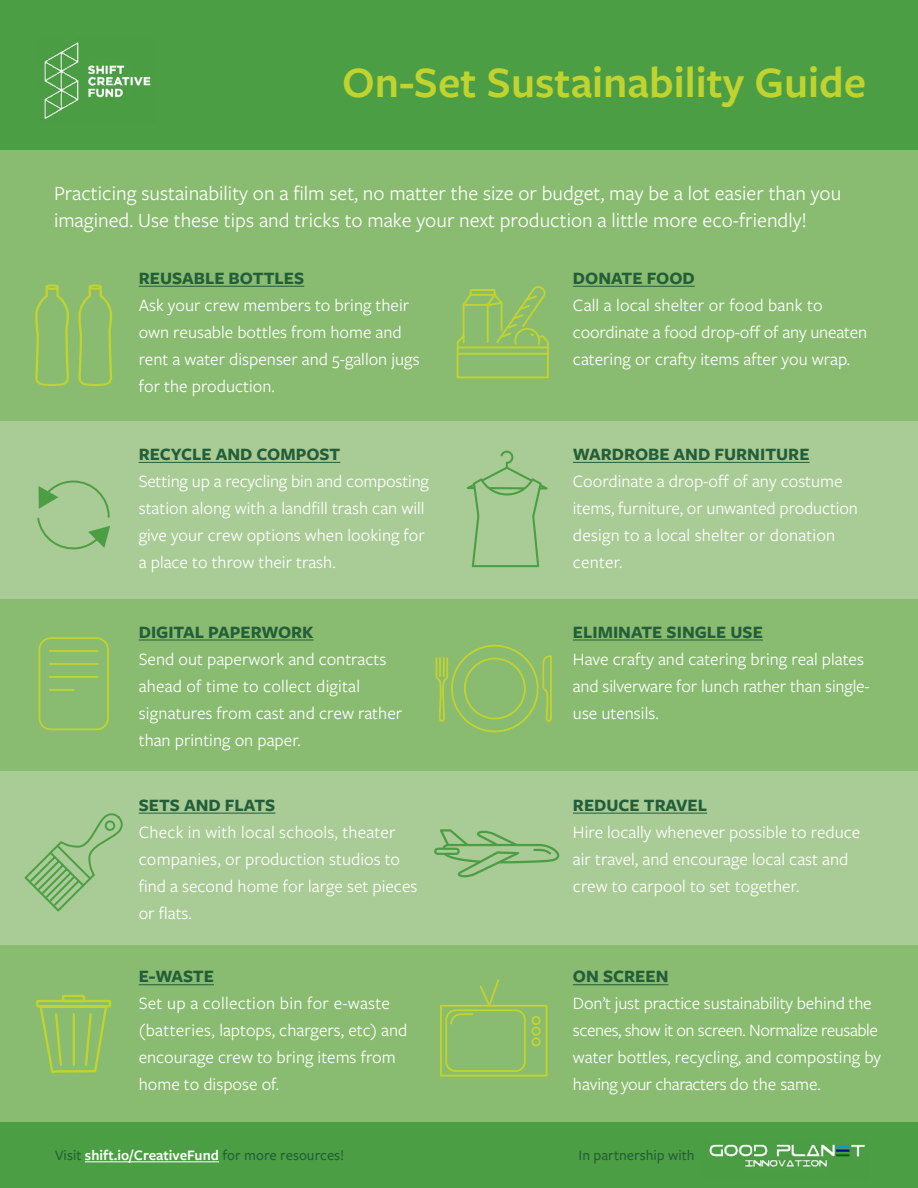
<style>
.page{position:relative;width:918px;height:1188px;background:#fff}
.page>*{position:absolute;margin:0;border:0;box-sizing:border-box;transform-origin:0 0}
.t1{font:600 45px "Freight Sans Pro";color:#c1d32f}
.t2{font:21px/27px "Freight Sans Pro";color:#fff}
.t3{font:18px/27px "Freight Sans Pro";color:#fff}
.t4{font:700 18px "Freight Sans Pro";color:#235e39}
.t5{font:500 15px "Freight Sans Pro";color:#235e39}
.s1{font-weight:600;color:#fff}
</style>
<div class="page">
<div style="left:0;top:1122px;width:918px;height:66px;background:#4c9e45"></div>
<div style="left:0;top:0;width:918px;height:150px;background:#4c9e45"></div>
<hr style="left:85px;top:1162px;width:134px;height:1px;background:#fff">
<div style="left:0;top:150px;width:918px;height:271px;background:#89bb71"></div>
<div style="left:0;top:598px;width:918px;height:174px;background:#89bb71"></div>
<div style="left:0;top:944px;width:918px;height:178px;background:#89bb71"></div>
<div style="left:0;top:421px;width:918px;height:177px;background:#a9cb95"></div>
<div style="left:0;top:771px;width:918px;height:173px;background:#a9cb95"></div>
<hr style="left:139px;top:286px;width:165px;height:1px;background:#235e39">
<hr style="left:139px;top:640px;width:175px;height:1px;background:#235e39">
<hr style="left:139px;top:985px;width:75px;height:1px;background:#235e39">
<hr style="left:139px;top:462px;width:201px;height:1px;background:#235e39">
<hr style="left:139px;top:813px;width:136px;height:1px;background:#235e39">
<hr style="left:573px;top:286px;width:122px;height:1px;background:#235e39">
<hr style="left:573px;top:640px;width:190px;height:1px;background:#235e39">
<hr style="left:573px;top:985px;width:95px;height:1px;background:#235e39">
<hr style="left:573px;top:462px;width:237px;height:1px;background:#235e39">
<hr style="left:573px;top:813px;width:134px;height:1px;background:#235e39">
<img style="left:44px;top:42px;width:107px;height:77px">
<img style="left:709px;top:1144px;width:156px;height:23px">
<svg style="left:440px;top:979px;width:107px;height:98px"></svg>
<svg style="left:35px;top:284px;width:34px;height:102px"></svg>
<svg style="left:78px;top:284px;width:34px;height:102px"></svg>
<div style="left:39px;top:637px;width:70px;height:93px;border:2px solid #c1d32f;border-radius:11px"></div>
<hr style="left:50px;top:650px;width:48px;height:2px;background:#c1d32f">
<hr style="left:50px;top:663px;width:48px;height:2px;background:#c1d32f">
<hr style="left:50px;top:676px;width:48px;height:2px;background:#c1d32f">
<hr style="left:50px;top:689px;width:24px;height:2px;background:#c1d32f">
<svg style="left:434px;top:829px;width:125px;height:48px"></svg>
<svg style="left:435px;top:644px;width:117px;height:89px"></svg>
<svg style="left:36px;top:994px;width:76px;height:79px"></svg>
<svg style="left:467px;top:451px;width:81px;height:116px"></svg>
<svg style="left:24px;top:813px;width:99px;height:99px"></svg>
<svg style="left:456px;top:286px;width:93px;height:93px"></svg>
<svg style="left:37px;top:480px;width:73px;height:70px"></svg>
<h1 class="t1" style="left:342px;top:52px;width:526px">On-Set Sustainability Guide</h1>
<p class="t2" style="left:54px;top:179px;width:789px">Practicing sustainability on a film set, no matter the size or budget, may be a lot easier than you imagined. Use these tips and tricks to make your next production a little more eco-friendly!</p>
<p class="t4" style="left:139px;top:266px;width:167px">REUSABLE BOTTLES</p>
<p class="t3" style="left:139px;top:291px;width:282px">Ask your crew members to bring their own reusable bottles from home and rent a water dispenser and 5-gallon jugs for the production.</p>
<p class="t4" style="left:139px;top:442px;width:203px">RECYCLE AND COMPOST</p>
<p class="t3" style="left:139px;top:467px;width:292px">Setting up a recycling bin and composting station along with a landfill trash can will give your crew options when looking for a place to throw their trash.</p>
<p class="t4" style="left:139px;top:619px;width:176px">DIGITAL PAPERWORK</p>
<p class="t3" style="left:139px;top:645px;width:265px">Send out paperwork and contracts ahead of time to collect digital signatures from cast and crew rather than printing on paper.</p>
<p class="t4" style="left:139px;top:792px;width:138px">SETS AND FLATS</p>
<p class="t3" style="left:139px;top:818px;width:280px">Check in with local schools, theater companies, or production studios to find a second home for large set pieces or flats.</p>
<p class="t4" style="left:139px;top:964px;width:77px">E-WASTE</p>
<p class="t3" style="left:139px;top:989px;width:270px">Set up a collection bin for e-waste (batteries, laptops, chargers, etc) and encourage crew to bring items from home to dispose of.</p>
<p class="t4" style="left:573px;top:266px;width:123px">DONATE FOOD</p>
<p class="t3" style="left:573px;top:291px;width:296px">Call a local shelter or food bank to coordinate a food drop-off of any uneaten catering or crafty items after you wrap.</p>
<p class="t4" style="left:573px;top:442px;width:238px">WARDROBE AND FURNITURE</p>
<p class="t3" style="left:573px;top:467px;width:286px">Coordinate a drop-off of any costume items, furniture, or unwanted production design to a local shelter or donation center.</p>
<p class="t4" style="left:573px;top:619px;width:192px">ELIMINATE SINGLE USE</p>
<p class="t3" style="left:573px;top:645px;width:298px">Have crafty and catering bring real plates and silverware for lunch rather than single&shy;use utensils.</p>
<p class="t4" style="left:573px;top:792px;width:136px">REDUCE TRAVEL</p>
<p class="t3" style="left:573px;top:818px;width:289px">Hire locally whenever possible to reduce air travel, and encourage local cast and crew to carpool to set together.</p>
<p class="t4" style="left:573px;top:964px;width:97px">ON SCREEN</p>
<p class="t3" style="left:573px;top:989px;width:310px">Don’t just practice sustainability behind the scenes, show it on screen. Normalize reusable water bottles, recycling, and composting by having your characters do the same.</p>
<p class="t5" style="left:55px;top:1145px;width:291px">Visit <span class="s1">shift.io/CreativeFund</span> for more resources!</p>
<p class="t5" style="left:579px;top:1145px;width:118px">In partnership with</p>
</div>
